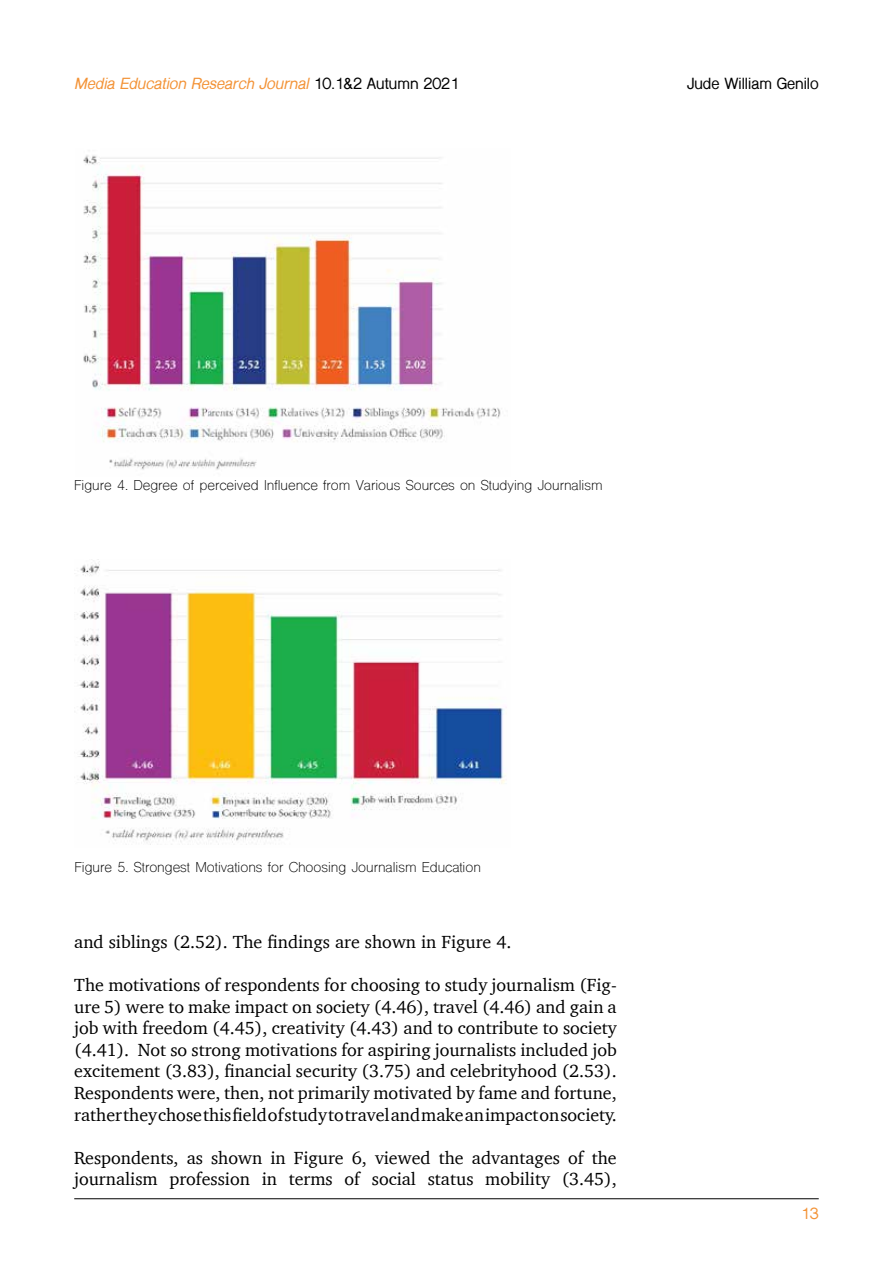
<style>
.page{position:relative;width:893px;height:1263px;background:#fff}
.page>*{position:absolute;margin:0;border:0;box-sizing:border-box;transform-origin:0 0}
.t1{font:18px/21.6px "Charter";color:#000;text-align:justify}
.t2{font:italic 700 15px "Shree Dev 0714";color:#f39337}
.t3{font:700 15px "Shree Dev 0714";color:#000}
.t4{font:700 15px "Shree Dev 0714";color:#f39337}
.t5{font:13.5px "Shree Dev 0714";color:#000}
.s1{font-style:normal;color:#000}
</style>
<div class="page">
<hr style="left:74px;top:1198px;width:745px;height:1px;background:#000">
<img style="left:83px;top:155px;width:418px;height:315px">
<img style="left:77px;top:561px;width:428px;height:284px">
<p class="t2" style="left:74px;top:75px;width:386px">Media Education Research Journal <span class="s1">10.1&amp;2 Autumn 2021</span></p>
<p class="t3" style="left:687px;top:75px;width:133px">Jude William Genilo</p>
<p class="t5" style="left:74px;top:477px;width:530px">Figure 4. Degree of perceived Influence from Various Sources on Studying Journalism</p>
<p class="t5" style="left:75px;top:859px;width:408px">Figure 5. Strongest Motivations for Choosing Journalism Education</p>
<p class="t1" style="left:74px;top:930px;width:439px">and siblings (2.52). The findings are shown in Figure 4.</p>
<p class="t1" style="left:74px;top:974px;width:544px">The motivations of respondents for choosing to study journalism (Fig&shy;ure 5) were to make impact on society (4.46), travel (4.46) and gain a job with freedom (4.45), creativity (4.43) and to contribute to society (4.41). Not so strong motivations for aspiring journalists included job excitement (3.83), financial security (3.75) and celebrityhood (2.53).<br>Respondents were, then, not primarily motivated by fame and fortune, rather they chose this field of study to travel and make an impact on society.</p>
<p class="t1" style="left:74px;top:1146px;width:544px">Respondents, as shown in Figure 6, viewed the advantages of the journalism profession in terms of social status mobility (3.45),</p>
<p class="t4" style="left:801px;top:1205px;width:19px">13</p>
</div>
